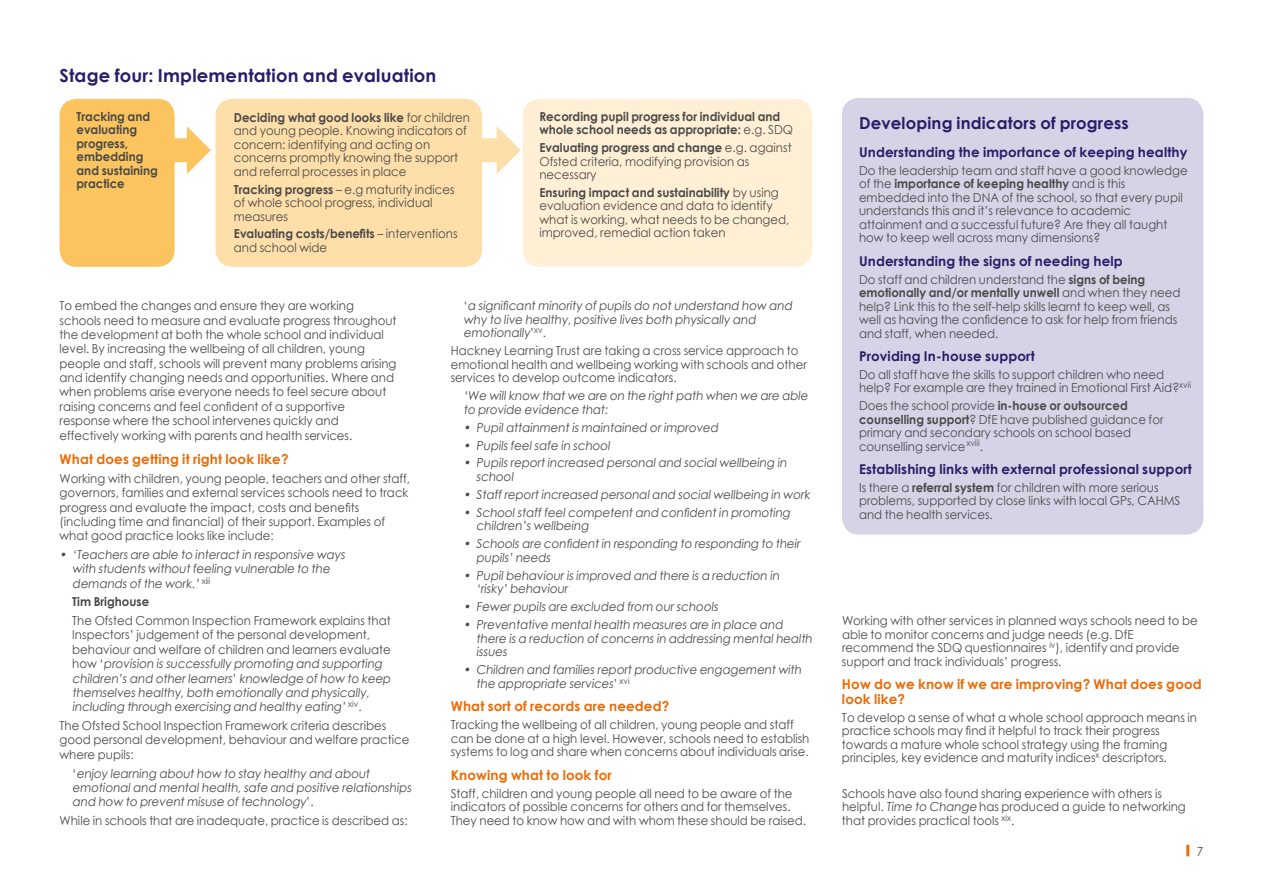
<style>
.page{position:relative;width:1263px;height:893px;background:#fff}
.page>*{position:absolute;margin:0;border:0;box-sizing:border-box;transform-origin:0 0}
.t1{font:700 18px "Century Gothic";letter-spacing:.01em;color:#281e69}
.t2{font:700 16.5px "Century Gothic";letter-spacing:.01em;color:#281e69}
.t3{font:700 13.5px "Century Gothic";letter-spacing:.01em;color:#281e69}
.t4{font:700 13.5px/15px "Century Gothic";letter-spacing:.01em;color:#ed6b06}
.t5{font:12.3px/13.5px "Century Gothic";color:#4a4a49;scale:.95 1}
.t6{font:700 12.3px/13.5px "Century Gothic";color:#4a4a49;scale:.95 1}
.t7{font:700 12.3px "Century Gothic";color:#ed6b06;scale:3 1}
.s1{font-weight:400}
.s2{font-weight:700}
.s3{font-weight:400;color:#4a4a49}
</style>
<div class="page">
<div style="left:842px;top:98px;width:361px;height:436px;background:#d7d3e7;border-radius:17px"></div>
<div style="left:60px;top:99px;width:115px;height:168px;background:#fcc45f;border-radius:17px"></div>
<div style="left:216px;top:99px;width:266px;height:168px;background:#fedea9;border-radius:17px"></div>
<div style="left:523px;top:99px;width:289px;height:168px;background:#ffefd5;border-radius:17px"></div>
<svg style="left:174px;top:126px;width:1px;height:48px"></svg>
<h1 class="t1" style="left:60px;top:61px;width:378px">Stage four: Implementation and evaluation</h1>
<p class="t6" style="left:77px;top:109px;width:87px">Tracking and evaluating progress, embedding and sustaining practice</p>
<p class="t6" style="left:539px;top:109px;width:268px">Recording pupil progress for individual and whole school needs as appropriate: <span class="s1">e.g. SDQ</span></p>
<p class="t5" style="left:234px;top:111px;width:250px"><span class="s2">Deciding what good looks like</span> for children and young people. Knowing indicators of concern: identifying and acting on concerns promptly knowing the support and referral processes in place</p>
<p class="t5" style="left:234px;top:182px;width:234px"><span class="s2">Tracking progress</span> – e.g maturity indices of whole school progress, individual measures</p>
<p class="t5" style="left:234px;top:227px;width:237px"><span class="s2">Evaluating costs/benefits</span> – interventions and school wide</p>
<p class="t5" style="left:539px;top:141px;width:267px"><span class="s2">Evaluating progress and change</span> e.g. against<br>Ofsted criteria, modifying provision as necessary</p>
<p class="t5" style="left:539px;top:186px;width:265px"><span class="s2">Ensuring impact and sustainability</span> by using evaluation evidence and data to identify what is working, what needs to be changed, improved, remedial action taken</p>
<p class="t5" style="left:60px;top:298px;width:356px;line-height:14.4px">To embed the changes and ensure they are working schools need to measure and evaluate progress throughout the development at both the whole school and individual level. By increasing the wellbeing of all children, young people and staff, schools will prevent many problems arising and identify changing needs and opportunities. Where and when problems arise everyone needs to feel secure about raising concerns and feel confident of a supportive response where the school intervenes quickly and effectively working with parents and health services.</p>
<p class="t4" style="left:60px;top:451px;width:231px">What does getting it right look like?</p>
<p class="t5" style="left:60px;top:471px;width:371px;line-height:14.4px">Working with children, young people, teachers and other staff, governors, families and external services schools need to track progress and evaluate the impact, costs and benefits (including time and financial) of their support. Examples of what good practice looks like include:</p>
<p class="t5" style="left:72px;top:547px;width:291px;line-height:14.4px;text-indent:-13px">• ‘Teachers are able to interact in responsive ways with students without feeling vulnerable to the demands ofthe work.’ <sup>xi</sup> <sup>i</sup> <sup>i</sup></p>
<p class="t6" style="left:72px;top:595px;width:82px">Tim Brighouse</p>
<p class="t5" style="left:72px;top:613px;width:339px;line-height:14.4px">The Ofsted Common Inspection Framework explains that Inspectors’ judgement of the personal development, behaviour and welfare of children and learners evaluate h ow ‘ provision is successfully promoting and supporting children’s and otherlearners’ knowledge ofhow to keep themselves healthy,both emotionally and physically, including through exercising and healthy eating’ <sup>xi</sup> <sup>v</sup> .</p>
<p class="t5" style="left:60px;top:718px;width:370px;line-height:14.4px">The Ofsted School Inspection Framework criteria describes good personal development, behaviour and welfare practice where pupils:</p>
<p class="t5" style="left:72px;top:766px;width:361px;line-height:14.4px">‘ enjoy learning about how to stay healthy and about emotionaland mentalhealth,safe and positive relationships and how to prevent misuse oftechnology’ .</p>
<p class="t5" style="left:60px;top:814px;width:368px">While in schools that are inadequate, practice is described as:</p>
<p class="t5" style="left:463px;top:299px;width:350px">‘ a significant minority ofpupils do not understand how and why to live healthy,positive lives both physically and emotionally’ <sup>xv</sup> .</p>
<p class="t5" style="left:451px;top:344px;width:376px">Hackney Learning Trust are taking a cross service approach to emotional health and wellbeing working with schools and other services to develop outcome indicators.</p>
<p class="t5" style="left:463px;top:389px;width:366px">‘We willknow that we are on the right path when we are able to provide evidence that:</p>
<p class="t5" style="left:463px;top:420px;width:272px">• Pupilattainment is maintained orimproved</p>
<p class="t5" style="left:463px;top:438px;width:158px">• Pupils feelsafe in school</p>
<p class="t5" style="left:476px;top:456px;width:330px;text-indent:-13px">• Pupils report increased personaland socialwellbeing in school</p>
<p class="t5" style="left:463px;top:487px;width:368px">• Staffreport increased personaland socialwellbeing in work</p>
<p class="t5" style="left:476px;top:505px;width:334px;text-indent:-13px">• Schoolstafffeelcompetent and confident in promoting children’s wellbeing</p>
<p class="t5" style="left:476px;top:537px;width:345px;text-indent:-13px">• Schools are confident in responding to responding to their pupils’ needs</p>
<p class="t5" style="left:476px;top:568px;width:323px;text-indent:-13px">• Pupilbehaviouris improved and there is a reduction in ‘risky’ behaviour</p>
<p class="t5" style="left:463px;top:600px;width:272px">• Fewerpupils are excluded from ourschools</p>
<p class="t5" style="left:476px;top:617px;width:357px;text-indent:-13px">• Preventative mentalhealth measures are in place and there is a reduction ofconcerns in addressing mentalhealth issues</p>
<p class="t5" style="left:476px;top:663px;width:346px;text-indent:-13px">• Children and families report productive engagement with the appropriate services’ <sup>xv</sup> <sup>i</sup></p>
<p class="t4" style="left:451px;top:698px;width:220px">What sort of records are needed?</p>
<p class="t5" style="left:451px;top:718px;width:379px">Tracking the wellbeing of all children, young people and staff can be done at a high level. However, schools need to establish systems to log and share when concerns about individuals arise.</p>
<p class="t4" style="left:451px;top:767px;width:163px">Knowing what to look for</p>
<p class="t5" style="left:451px;top:786px;width:376px">Staff, children and young people all need to be aware of the indicators of possible concerns for others and for themselves.<br>They need to know how and with whom these should be raised.</p>
<h2 class="t2" style="left:859px;top:111px;width:271px">Developing indicators of progress</h2>
<p class="t3" style="left:859px;top:142px;width:330px">Understanding the importance of keeping healthy</p>
<p class="t5" style="left:859px;top:163px;width:348px">Do the leadership team and staff have a good knowledge of the <span class="s2">importance of keeping healthy</span> and is this embedded into the DNA of the school, so that every pupil understands this and it’s relevance to academic attainment and a successful future? Are they all taught how to keep well across many dimensions?</p>
<p class="t3" style="left:859px;top:251px;width:265px">Understanding the signs of needing help</p>
<p class="t5" style="left:859px;top:272px;width:340px">Do staff and children understand the <span class="s2">signs of being emotionally and/or mentally unwell</span> and when they need help? Link this to the self-help skills learnt to keep well, as well as having the confidence to ask for help from friends and staff, when needed.</p>
<p class="t3" style="left:859px;top:346px;width:177px">Providing In-house support</p>
<p class="t5" style="left:859px;top:367px;width:351px">Do all staff have the skills to support children who need help? For example are they trained in Emotional First Aid?<sup>xvii</sup></p>
<p class="t5" style="left:859px;top:399px;width:322px">Does the school provide <span class="s2">in-house or outsourced counselling support</span>? DfE have published guidance for primary and secondary schools on school based counselling service<sup>xviii</sup>.</p>
<p class="t3" style="left:859px;top:459px;width:334px">Establishing links with external professional support</p>
<p class="t5" style="left:859px;top:480px;width:340px">Is there a <span class="s2">referral system</span> for children with more serious problems, supported by close links with local GPs, CAHMS and the health services.</p>
<p class="t5" style="left:842px;top:614px;width:376px">Working with other services in planned ways schools need to be able to monitor concerns and judge needs (e.g. DfE recommend the SDQ questionnaires <sup>iv</sup>), identify and provide support and track individuals’ progress.</p>
<p class="t4" style="left:842px;top:676px;width:361px">How do we know if we are improving? What does good look like?</p>
<p class="t5" style="left:842px;top:710px;width:375px">To develop a sense of what a whole school approach means in practice schools may find it helpful to track their progress towards a mature whole school strategy using the framing principles, key evidence and maturity indices<sup>x</sup> descriptors.</p>
<p class="t5" style="left:842px;top:787px;width:363px">Schools have also found sharing experience with others is helpful. Time to Change has produced a guide to networking that provides practical tools <sup>xix</sup>.</p>
<p class="t7" style="left:1177px;top:840px;width:10px">|<span class="s3">7</span></p>
</div>
